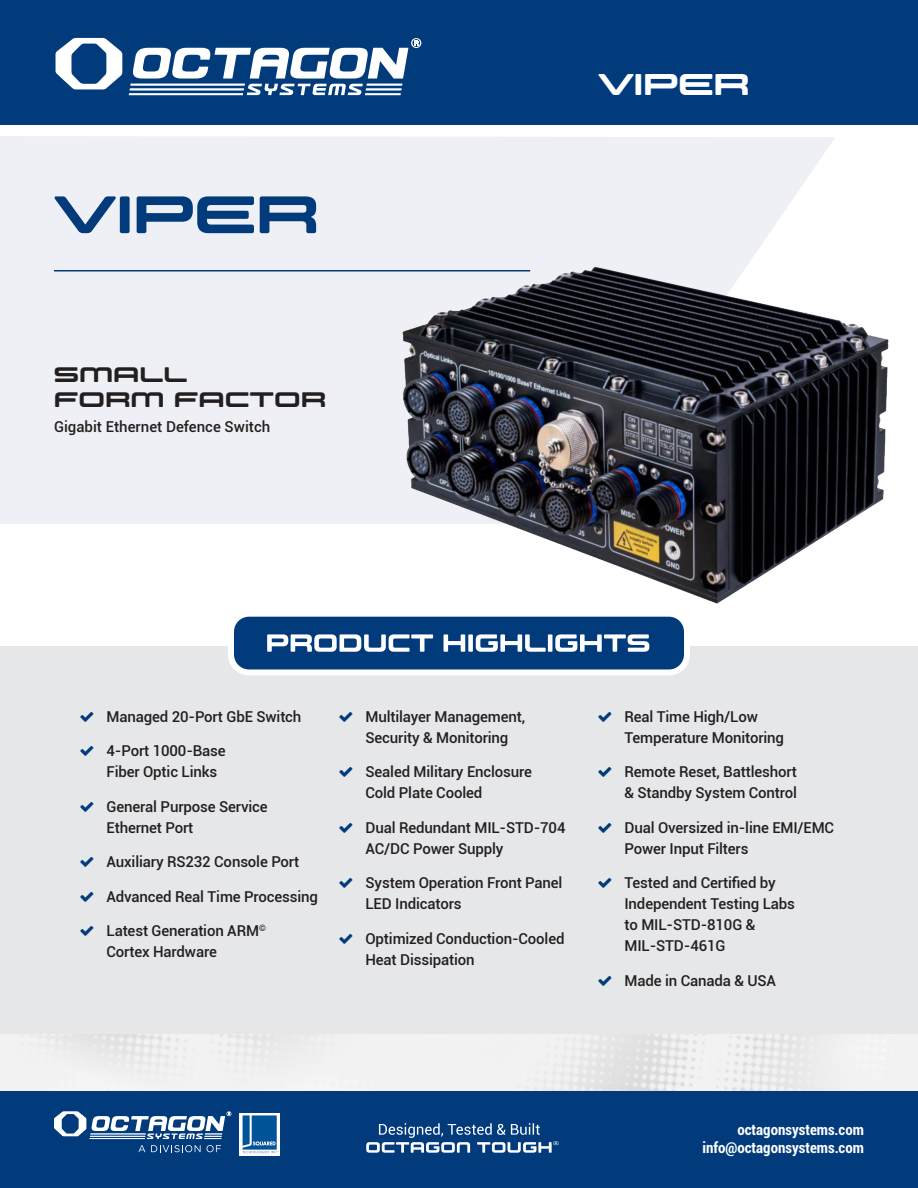
<style>
.page{position:relative;width:918px;height:1188px;background:#fff}
.page>*{position:absolute;margin:0;border:0;box-sizing:border-box;transform-origin:0 0}
.t1{font:52.5px "Controller Ext W01 Five";letter-spacing:.01em;color:#013b7c}
.t2{font:30px "Controller Ext W01 Five";letter-spacing:.01em;color:#fff}
.t3{font:21px/25.2px "Controller Ext W01 Five";letter-spacing:.035em;color:#231f20}
.t4{font:500 15px/21px "Roboto";letter-spacing:-.01em;color:#231f20}
.t5{font:700 condensed 15px/18px "Roboto";color:#fff;text-align:right}
</style>
<div class="page">
<div style="left:0;top:0;width:918px;height:125px;background:#013b7c"></div>
<div style="left:0;top:1091px;width:918px;height:97px;background:#013b7c"></div>
<hr style="left:131px;top:84px;width:114px;height:1px;background:#fff">
<hr style="left:130px;top:89px;width:114px;height:1px;background:#fff">
<hr style="left:129px;top:93px;width:114px;height:2px;background:#fff">
<svg style="left:56px;top:38px;width:66px;height:51px"></svg>
<svg style="left:133px;top:38px;width:288px;height:57px"></svg>
<svg style="left:366px;top:1123px;width:192px;height:30px"></svg>
<svg style="left:138px;top:1145px;width:63px;height:7px"></svg>
<svg style="left:207px;top:1145px;width:14px;height:7px"></svg>
<svg style="left:54px;top:1111px;width:177px;height:28px"></svg>
<svg style="left:240px;top:1113px;width:40px;height:43px"></svg>
<svg style="left:243px;top:1115px;width:35px;height:38px"></svg>
<img style="left:0;top:1034px;width:918px;height:57px">
<div style="left:0;top:136px;width:835px;height:388px;background:#eff0f5"></div>
<hr style="left:54px;top:270px;width:476px;height:2px;background:#013b7c">
<div style="left:0;top:646px;width:918px;height:388px;background:#e6e7e9"></div>
<div style="left:231px;top:614px;width:456px;height:58px;background:#013b7c;border-radius:18px"></div>
<div style="left:228px;top:611px;width:462px;height:64px;border:6px solid #fff;border-radius:18px"></div>
<img style="left:393px;top:252px;width:496px;height:352px">
<svg style="left:267px;top:634px;width:382px;height:18px"></svg>
<p class="t1" style="left:54px;top:183px;width:266px">VIPER</p>
<p class="t3" style="left:54px;top:362px;width:273px">SMALL<br>FORM FACTOR</p>
<p class="t4" style="left:54px;top:416px;width:218px">Gigabit Ethernet Defence Switch</p>
<p class="t2" style="left:598px;top:66px;width:152px">VIPER</p>
<p class="t4" style="left:107px;top:705px;width:196px">Managed 20-Port GbE Switch</p>
<p class="t4" style="left:107px;top:740px;width:121px">4-Port 1000-Base<br>Fiber Optic Links</p>
<p class="t4" style="left:107px;top:795px;width:163px">General Purpose Service<br>Ethernet Port</p>
<p class="t4" style="left:107px;top:851px;width:194px">Auxiliary RS232 Console Port</p>
<p class="t4" style="left:107px;top:885px;width:213px">Advanced Real Time Processing</p>
<p class="t4" style="left:107px;top:920px;width:161px">Latest Generation ARM<sup>©<br></sup>Cortex Hardware</p>
<p class="t4" style="left:366px;top:705px;width:161px">Multilayer Management,<br>Security &amp; Monitoring</p>
<p class="t4" style="left:366px;top:761px;width:168px">Sealed Military Enclosure<br>Cold Plate Cooled</p>
<p class="t4" style="left:366px;top:816px;width:202px">Dual Redundant MIL-STD-704<br>AC/DC Power Supply</p>
<p class="t4" style="left:366px;top:872px;width:199px">System Operation Front Panel<br>LED Indicators</p>
<p class="t4" style="left:366px;top:927px;width:201px">Optimized Conduction-Cooled<br>Heat Dissipation</p>
<p class="t4" style="left:624px;top:705px;width:161px">Real Time High/Low<br>Temperature Monitoring</p>
<p class="t4" style="left:624px;top:761px;width:174px">Remote Reset, Battleshort &amp; Standby System Control</p>
<p class="t4" style="left:624px;top:816px;width:211px">Dual Oversized in-line EMI/EMC<br>Power Input Filters</p>
<p class="t4" style="left:624px;top:872px;width:172px">Tested and Certified by<br>Independent Testing Labs to MIL-STD-810G &amp;<br>MIL-STD-461G</p>
<p class="t4" style="left:624px;top:969px;width:153px">Made in Canada &amp; USA</p>
<p class="t5" style="left:702px;top:1120px;width:163px">octagonsystems.com info@octagonsystems.com</p>
</div>
